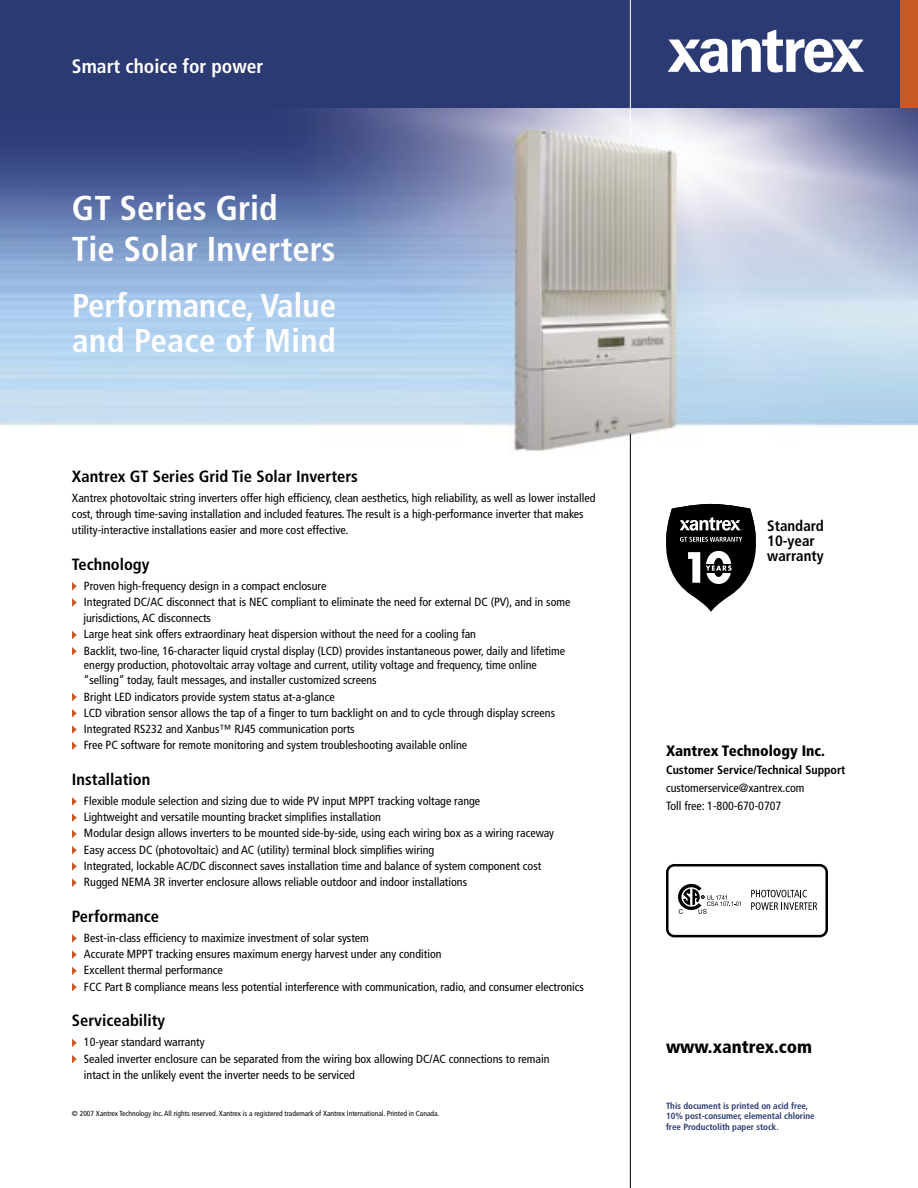
<style>
.page{position:relative;width:918px;height:1188px;background:#fff}
.page>*{position:absolute;margin:0;border:0;box-sizing:border-box;transform-origin:0 0}
.t1{font:700 condensed 34.5px/40.5px "Frutiger";color:#fff}
.t2{font:700 condensed 33px/34.5px "Frutiger";letter-spacing:.005em;color:#fff}
.subheader{font:700 condensed 19.5px "Frutiger";color:#fff}
.web_site{font:900 condensed 18px "Frutiger";color:#000}
.t3{font:700 condensed 16.2px "Frutiger";color:#000}
.t4{font:700 condensed 15px/15px "Frutiger";color:#000}
.address_header{font:900 condensed 15px "Frutiger";color:#000}
.address_body{font:700 condensed 12px/18px "Frutiger";color:#000}
.address_body-2{font:condensed 12px "Frutiger";color:#000}
.t5{font:condensed 11.85px/16.2px "Frutiger";color:#000}
.address_header-2{font:700 condensed 9px/10.5px "Frutiger";color:#2c3a73}
.t6{font:condensed 7.35px "Frutiger";color:#000}
.s1{font-weight:400}
</style>
<div class="page">
<div style="left:0;top:0;width:918px;height:108px;background:#2c3a73"></div>
<img style="left:0;top:108px;width:918px;height:360px">
<hr style="left:630px;top:0;width:1px;height:144px;background:#fff">
<hr style="left:630px;top:434px;width:1px;height:754px;background:#000">
<svg style="left:668px;top:29px;width:196px;height:44px"></svg>
<div style="left:900px;top:0;width:18px;height:108px;background:#c95827"></div>
<svg style="left:72px;top:582px;width:5px;height:8px"></svg>
<svg style="left:72px;top:598px;width:5px;height:9px"></svg>
<svg style="left:72px;top:631px;width:5px;height:8px"></svg>
<svg style="left:72px;top:647px;width:5px;height:8px"></svg>
<svg style="left:72px;top:693px;width:5px;height:8px"></svg>
<svg style="left:72px;top:709px;width:5px;height:8px"></svg>
<svg style="left:72px;top:725px;width:5px;height:9px"></svg>
<svg style="left:72px;top:742px;width:5px;height:8px"></svg>
<svg style="left:72px;top:797px;width:5px;height:9px"></svg>
<svg style="left:72px;top:814px;width:5px;height:8px"></svg>
<svg style="left:72px;top:830px;width:5px;height:8px"></svg>
<svg style="left:72px;top:846px;width:5px;height:8px"></svg>
<svg style="left:72px;top:862px;width:5px;height:9px"></svg>
<svg style="left:72px;top:878px;width:5px;height:9px"></svg>
<svg style="left:72px;top:934px;width:5px;height:9px"></svg>
<svg style="left:72px;top:950px;width:5px;height:9px"></svg>
<svg style="left:72px;top:967px;width:5px;height:8px"></svg>
<svg style="left:72px;top:983px;width:5px;height:8px"></svg>
<svg style="left:72px;top:1039px;width:5px;height:8px"></svg>
<svg style="left:72px;top:1055px;width:5px;height:8px"></svg>
<svg style="left:666px;top:504px;width:90px;height:108px"></svg>
<svg style="left:666px;top:864px;width:162px;height:72px"></svg>
<p class="subheader" style="left:72px;top:54px;width:193px">Smart choice for power</p>
<p class="t1" style="left:72px;top:188px;width:265px">GT Series Grid<br>Tie Solar Inverters</p>
<p class="t2" style="left:72px;top:289px;width:266px">Performance, Value and Peace of Mind</p>
<p class="t3" style="left:72px;top:466px;width:287px">Xantrex GT Series Grid Tie Solar Inverters</p>
<p class="t5" style="left:72px;top:489px;width:525px">Xantrex photovoltaic string inverters offer high efficiency, clean aesthetics, high reliability, as well as lower installed cost, through time-saving installation and included features. The result is a high-performance inverter that makes utility-interactive installations easier and more cost effective.</p>
<p class="t3" style="left:72px;top:555px;width:79px">Technology</p>
<p class="t5" style="left:84px;top:578px;width:244px">Proven high-frequency design in a compact enclosure</p>
<p class="t5" style="left:84px;top:594px;width:488px">Integrated DC/AC disconnect that is NEC compliant to eliminate the need for external DC (PV), and in some jurisdictions, AC disconnects</p>
<p class="t5" style="left:84px;top:626px;width:394px">Large heat sink offers extraordinary heat dispersion without the need for a cooling fan</p>
<p class="t5" style="left:84px;top:643px;width:483px;line-height:14.7px">Backlit, two-line, 16-character liquid crystal display (LCD) provides instantaneous power, daily and lifetime energy production, photovoltaic array voltage and current, utility voltage and frequency, time online “selling” today, fault messages, and installer customized screens</p>
<p class="t5" style="left:84px;top:688px;width:252px">Bright LED indicators provide system status at-a-glance</p>
<p class="t5" style="left:84px;top:705px;width:473px">LCD vibration sensor allows the tap of a finger to turn backlight on and to cycle through display screens</p>
<p class="t5" style="left:84px;top:721px;width:272px">Integrated RS232 and Xanbus™ RJ45 communication ports</p>
<p class="t5" style="left:84px;top:737px;width:385px">Free PC software for remote monitoring and system troubleshooting available online</p>
<p class="t3" style="left:72px;top:770px;width:80px">Installation</p>
<p class="t5" style="left:84px;top:793px;width:398px">Flexible module selection and sizing due to wide PV input MPPT tracking voltage range</p>
<p class="t5" style="left:84px;top:809px;width:298px">Lightweight and versatile mounting bracket simplifies installation</p>
<p class="t5" style="left:84px;top:825px;width:472px">Modular design allows inverters to be mounted side-by-side, using each wiring box as a wiring raceway</p>
<p class="t5" style="left:84px;top:842px;width:352px">Easy access DC (photovoltaic) and AC (utility) terminal block simplifies wiring</p>
<p class="t5" style="left:84px;top:858px;width:459px">Integrated, lockable AC/DC disconnect saves installation time and balance of system component cost</p>
<p class="t5" style="left:84px;top:874px;width:385px">Rugged NEMA 3R inverter enclosure allows reliable outdoor and indoor installations</p>
<p class="t3" style="left:72px;top:907px;width:89px">Performance</p>
<p class="t5" style="left:84px;top:930px;width:286px">Best-in-class efficiency to maximize investment of solar system</p>
<p class="t5" style="left:84px;top:946px;width:359px">Accurate MPPT tracking ensures maximum energy harvest under any condition</p>
<p class="t5" style="left:84px;top:962px;width:140px">Excellent thermal performance</p>
<p class="t5" style="left:84px;top:978px;width:502px">FCC Part B compliance means less potential interference with communication, radio, and consumer electronics</p>
<p class="t3" style="left:72px;top:1011px;width:95px">Serviceability</p>
<p class="t5" style="left:84px;top:1034px;width:122px">10-year standard warranty</p>
<p class="t5" style="left:84px;top:1050px;width:467px">Sealed inverter enclosure can be separated from the wiring box allowing DC/AC connections to remain intact in the unlikely event the inverter needs to be serviced</p>
<p class="t6" style="left:72px;top:1109px;width:369px">© 2007 Xantrex Technology Inc. All rights reserved. Xantrex is a registered trademark of Xantrex International. Printed in Canada.</p>
<p class="t4" style="left:767px;top:518px;width:58px">Standard<br>10-year</p>
<p class="t4" style="left:767px;top:548px;width:58px">warranty</p>
<p class="address_header" style="left:666px;top:742px;width:161px">Xantrex Technology Inc.</p>
<p class="address_body" style="left:666px;top:761px;width:181px">Customer Service/Technical Support <span class="s1">customerservice@xantrex.com</span></p>
<p class="address_body-2" style="left:666px;top:799px;width:117px">Toll free: 1-800-670-0707</p>
<p class="web_site" style="left:666px;top:1036px;width:148px">www.xantrex.com</p>
<p class="address_header-2" style="left:666px;top:1101px;width:150px">This document is printed on acid free,<br>10% post-consumer, elemental chlorine free Productolith paper stock.</p>
</div>
